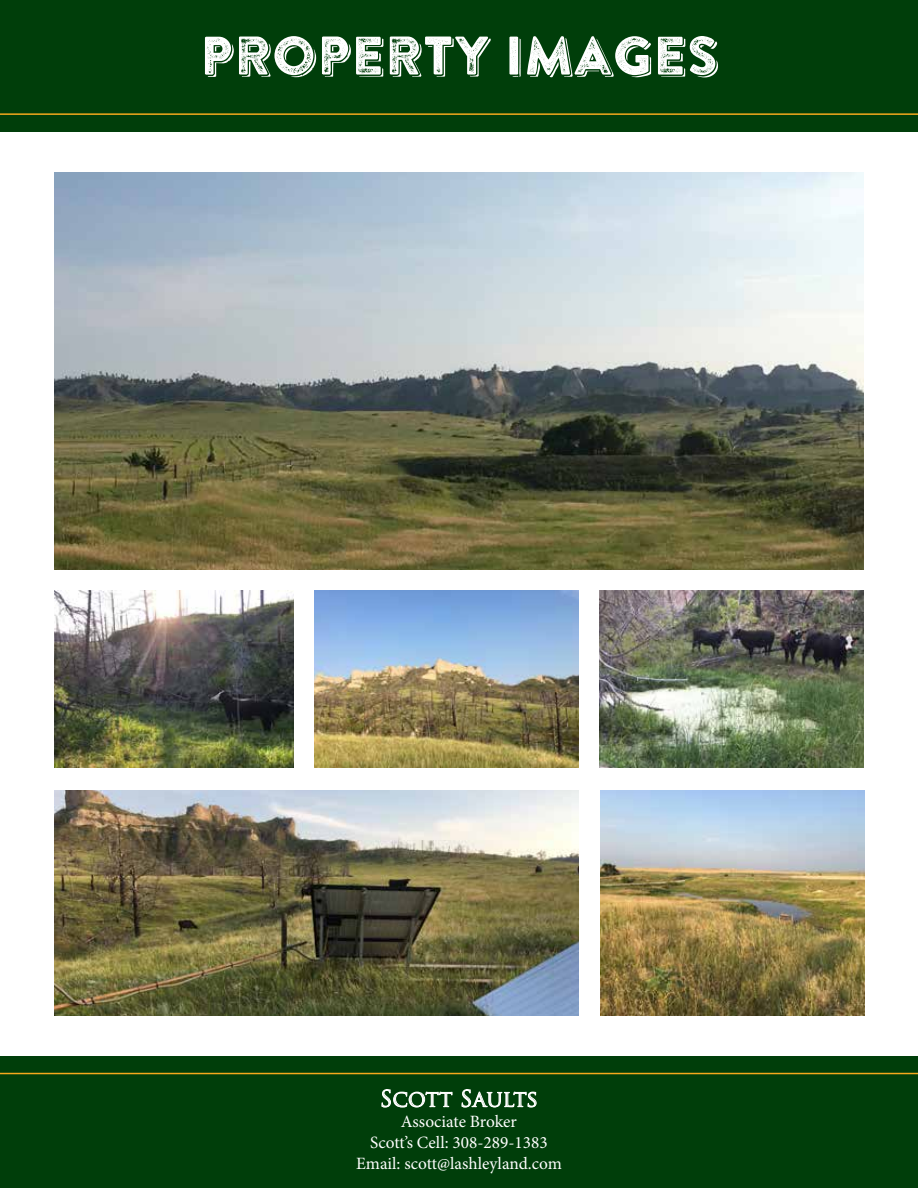
<style>
.page{position:relative;width:918px;height:1188px;background:#fff}
.page>*{position:absolute;margin:0;border:0;box-sizing:border-box;transform-origin:0 0}
.t1{font:54px "Brandon Printed Two Shadow";color:#fff}
.t2{font:22.2px "Trajan Pro";color:#fff}
.t3{font:17.25px/20.7px "Minion Pro";color:#fff;text-align:center}
</style>
<div class="page">
<div style="left:0;top:1056px;width:918px;height:132px;background:#003e0a"></div>
<hr style="left:0;top:1073px;width:918px;height:1px;background:#f5a81d">
<svg style="left:381px;top:1089px;width:72px;height:19px"></svg>
<svg style="left:461px;top:1089px;width:76px;height:19px"></svg>
<div style="left:0;top:0;width:918px;height:132px;background:#003e0a"></div>
<hr style="left:0;top:113px;width:918px;height:2px;background:#f5a81d">
<img style="left:599px;top:590px;width:265px;height:178px">
<img style="left:54px;top:590px;width:240px;height:178px">
<img style="left:54px;top:173px;width:810px;height:396px">
<img style="left:54px;top:791px;width:525px;height:224px">
<img style="left:314px;top:590px;width:265px;height:178px">
<img style="left:601px;top:791px;width:263px;height:224px">
<h1 class="t1" style="left:200px;top:22px;width:520px">PROPERTY IMAGES</h1>
<p class="t2" style="left:380px;top:1084px;width:160px">SCOTT SAULTS</p>
<p class="t3" style="left:356px;top:1112px;width:207px">Associate Broker<br>Scott’s Cell: 308-289-1383<br>Email: scott@lashleyland.com</p>
</div>
